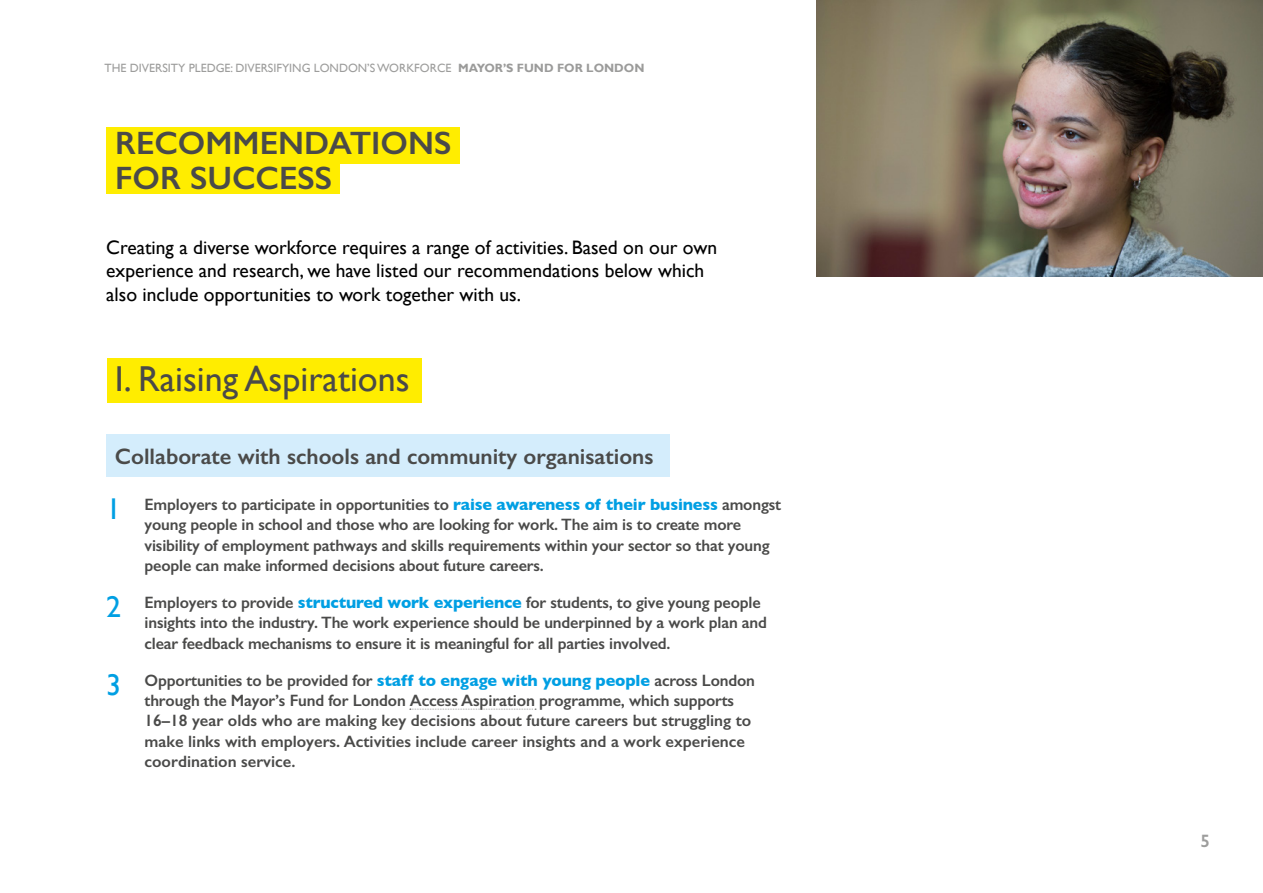
<style>
.page{position:relative;width:1263px;height:893px;background:#fff}
.page>*{position:absolute;margin:0;border:0;box-sizing:border-box;transform-origin:0 0}
.Heading_1_grey{font:36px "Gill Sans";color:#4a4a49}
.Title_box{font:600 32.4px/34.5px "Gill Sans";color:#4a4a49}
.t1{font:600 22.5px "Gill Sans";color:#4a4a49}
.Intro{font:19.5px/23.4px "Gill Sans";color:#000}
.t2{font:600 18px "Gill Sans";color:#9d9d9c}
.Large_numbers{font:600 16.5px/20.2px "Gill Sans";letter-spacing:-.01em;color:#4a4a49}
.t3{font:12px "Gill Sans";color:#9d9d9c}
.s1{font-weight:700;color:#9b9b9a}
.s2{font-weight:400;font-size:30px;color:#009fe3}
.s3{font-weight:700;color:#009fe3}
</style>
<div class="page">
<div style="left:107px;top:358px;width:315px;height:45px;background:#ffed00"></div>
<div style="left:106px;top:434px;width:564px;height:43px;background:#d4edfc"></div>
<div style="left:106px;top:127px;width:353px;height:36px;background:#ffed00"></div>
<div style="left:106px;top:158px;width:234px;height:36px;background:#ffed00"></div>
<img style="left:816px;top:0;width:447px;height:276px">
<svg style="left:410px;top:709px;width:126px;height:1px"></svg>
<p class="t3" style="left:105px;top:61px;width:541px">THE DIVERSITY PLEDGE: DIVERSIFYING LONDON’S WORKFORCE <span class="s1">MAYOR’S FUND FOR LONDON</span></p>
<p class="Title_box" style="left:115px;top:126px;width:338px">RECOMMENDATIONS<br>FOR SUCCESS</p>
<p class="Intro" style="left:106px;top:236px;width:612px">Creating a diverse workforce requires a range of activities. Based on our own experience and research, we have listed our recommendations below which also include opportunities to work together with us.</p>
<h2 class="Heading_1_grey" style="left:115px;top:357px;width:296px">I. Raising Aspirations</h2>
<h4 class="t1" style="left:115px;top:443px;width:540px">Collaborate with schools and community organisations</h4>
<h2 class="Large_numbers" style="left:145px;top:494px;width:638px;text-indent:-38px"><span class="s2">1</span> Employers to participate in opportunities to <span class="s3">raise awareness of their business</span> amongst young people in school and those who are looking for work. The aim is to create more visibility of employment pathways and skills requirements within your sector so that young people can make informed decisions about future careers.</h2>
<h2 class="Large_numbers" style="left:145px;top:592px;width:624px;text-indent:-38px"><span class="s2">2</span> Employers to provide <span class="s3">structured work experience</span> for students, to give young people insights into the industry. The work experience should be underpinned by a work plan and clear feedback mechanisms to ensure it is meaningful for all parties involved.</h2>
<h2 class="Large_numbers" style="left:145px;top:670px;width:612px;text-indent:-38px"><span class="s2">3</span> Opportunities to be provided for <span class="s3">staff to engage with young people</span> across London through the Mayor’s Fund for London Access Aspiration programme, which supports 16–18 year olds who are making key decisions about future careers but struggling to make links with employers. Activities include career insights and a work experience coordination service.</h2>
<p class="t2" style="left:1200px;top:829px;width:11px">5</p>
</div>
